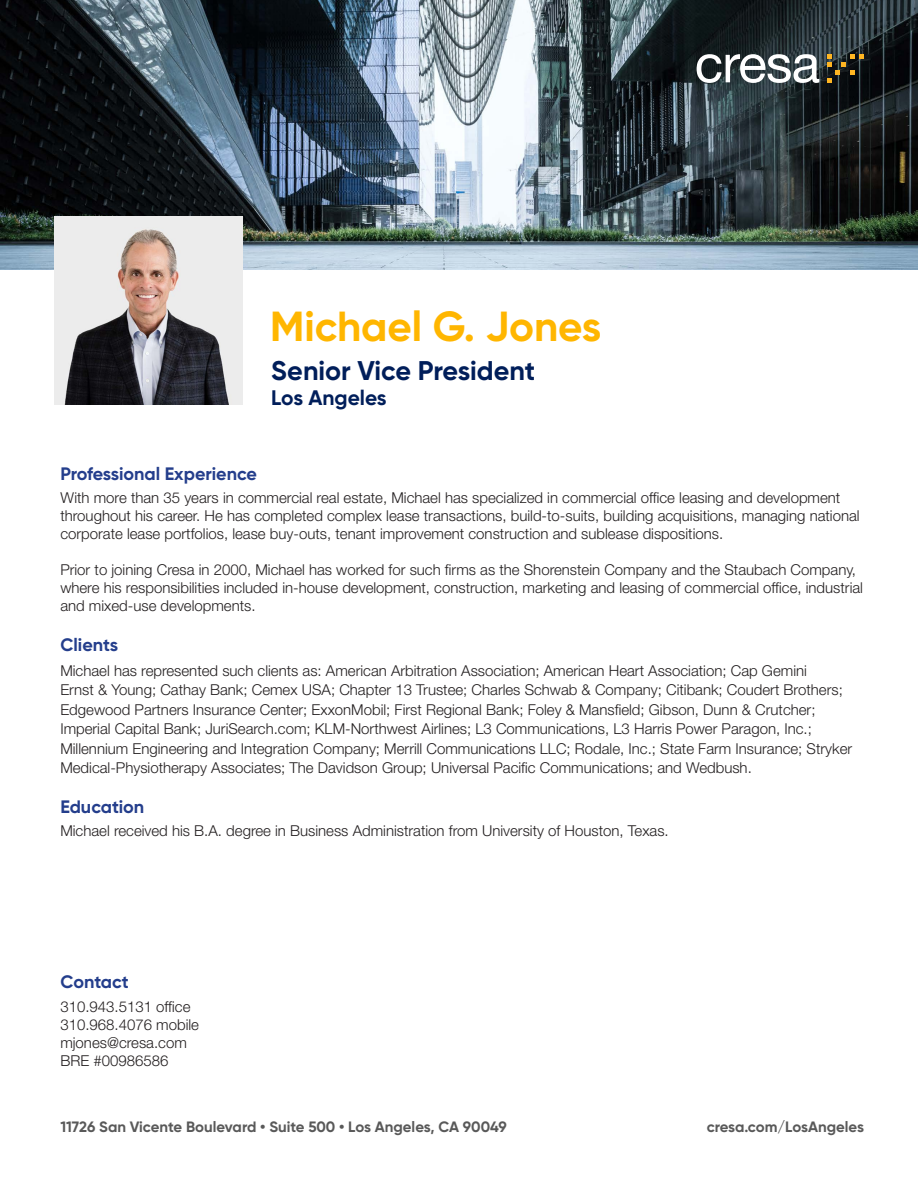
<style>
.page{position:relative;width:918px;height:1188px;background:#fff}
.page>*{position:absolute;margin:0;border:0;box-sizing:border-box;transform-origin:0 0}
.t1{font:700 42px "Gilroy";color:#ffb600}
.t2{font:700 27px "Gilroy";color:#001e5a}
.t3{font:700 21px "Gilroy";color:#001e5a}
.t4{font:700 18px "Gilroy";color:#243e8c}
.t5{font:300 15px/19.5px "Helvetica Neue LT Std";color:#231f20}
.t6{font:700 15px "Gilroy";color:#595959}
</style>
<div class="page">
<img style="left:0;top:0;width:918px;height:270px">
<svg style="left:697px;top:54px;width:122px;height:29px"></svg>
<svg style="left:827px;top:54px;width:37px;height:29px"></svg>
<img style="left:54px;top:216px;width:189px;height:189px">
<p class="t1" style="left:270px;top:300px;width:333px">Michael G. Jones</p>
<p class="t2" style="left:271px;top:353px;width:266px">Senior Vice President</p>
<p class="t3" style="left:271px;top:385px;width:117px">Los Angeles</p>
<p class="t4" style="left:60px;top:462px;width:198px">Professional Experience</p>
<p class="t5" style="left:60px;top:488px;width:801px;line-height:18px">With more than 35 years in commercial real estate, Michael has specialized in commercial office leasing and development throughout his career. He has completed complex lease transactions, build-to-suits, building acquisitions, managing national corporate lease portfolios, lease buy-outs, tenant improvement construction and sublease dispositions.</p>
<p class="t5" style="left:60px;top:560px;width:804px;line-height:18px">Prior to joining Cresa in 2000, Michael has worked for such firms as the Shorenstein Company and the Staubach Company, where his responsibilities included in-house development, construction, marketing and leasing of commercial office, industrial and mixed-use developments.</p>
<p class="t4" style="left:60px;top:633px;width:59px">Clients</p>
<p class="t5" style="left:60px;top:660px;width:793px">Michael has represented such clients as: American Arbitration Association; American Heart Association; Cap Gemini<br>Ernst &amp; Young; Cathay Bank; Cemex USA; Chapter 13 Trustee; Charles Schwab &amp; Company; Citibank; Coudert Brothers; Edgewood Partners Insurance Center; ExxonMobil; First Regional Bank; Foley &amp; Mansfield; Gibson, Dunn &amp; Crutcher; Imperial Capital Bank; JuriSearch.com; KLM-Northwest Airlines; L3 Communications, L3 Harris Power Paragon, Inc.; Millennium Engineering and Integration Company; Merrill Communications LLC; Rodale, Inc.; State Farm Insurance; Stryker Medical-Physiotherapy Associates; The Davidson Group; Universal Pacific Communications; and Wedbush.</p>
<p class="t4" style="left:60px;top:795px;width:86px">Education</p>
<p class="t5" style="left:60px;top:821px;width:610px">Michael received his B.A. degree in Business Administration from University of Houston, Texas.</p>
<p class="t4" style="left:60px;top:971px;width:70px">Contact</p>
<p class="t5" style="left:60px;top:996px;width:132px">310.943.5131 office</p>
<p class="t5" style="left:60px;top:1014px;width:140px">310.968.4076 mobile</p>
<p class="t5" style="left:60px;top:1032px;width:128px">mjones@cresa.com</p>
<p class="t5" style="left:60px;top:1050px;width:110px">BRE #00986586</p>
<p class="t6" style="left:60px;top:1118px;width:448px">11726 San Vicente Boulevard • Suite 500 • Los Angeles, CA 90049</p>
<p class="t6" style="left:707px;top:1118px;width:159px">cresa.com/LosAngeles</p>
</div>
